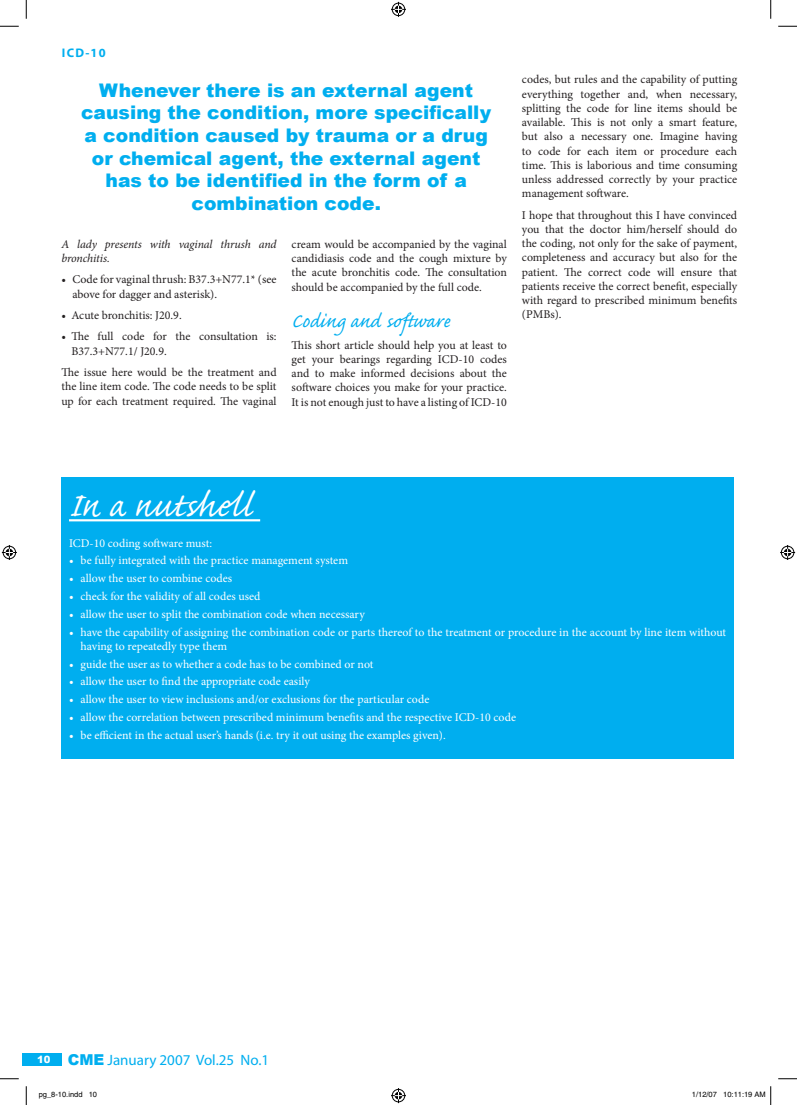
<style>
.page{position:relative;width:797px;height:1105px;background:#fff}
.page>*{position:absolute;margin:0;border:0;box-sizing:border-box;transform-origin:0 0}
.t1{font:43.75px "Caflisch Script Pro";letter-spacing:.005em;color:#fff}
.t2{font:25px "Caflisch Script Pro";letter-spacing:-.005em;color:#00aeef}
.t3{font:900 18.75px/22.5px "Arial";color:#00aeef;text-align:center}
.t4{font:15px "Myriad";color:#00aeef}
.t5{font:700 12.5px "Myriad";color:#00aeef}
.t6{font:11.88px/14.2px "Minion Pro";color:#231f20;text-align:justify}
.t7{font:11.88px/14.2px "Minion Pro";color:#fff}
.t8{font:italic 11.88px/14.2px "Minion Pro";letter-spacing:-.01em;color:#231f20}
.t9{font:900 10px "Arial";color:#fff}
.t10{font:7.5px "Helvetica";color:#000}
.s1{font-family:"Arial";font-weight:900}
</style>
<div class="page">
<div style="left:22px;top:1053px;width:40px;height:12px;background:#00aeef"></div>
<div style="left:62px;top:477px;width:671px;height:281px;background:#00aeef"></div>
<hr style="left:69px;top:519px;width:191px;height:2px;background:#fff">
<svg style="left:0;top:25px;width:19px;height:2px"></svg>
<svg style="left:778px;top:25px;width:19px;height:2px"></svg>
<svg style="left:0;top:1078px;width:19px;height:1px"></svg>
<svg style="left:778px;top:1078px;width:19px;height:1px"></svg>
<svg style="left:25px;top:0;width:2px;height:19px"></svg>
<svg style="left:25px;top:1086px;width:2px;height:19px"></svg>
<svg style="left:770px;top:0;width:1px;height:19px"></svg>
<svg style="left:391px;top:2px;width:15px;height:15px"></svg>
<svg style="left:391px;top:1088px;width:15px;height:15px"></svg>
<svg style="left:2px;top:545px;width:15px;height:15px"></svg>
<svg style="left:780px;top:545px;width:15px;height:15px"></svg>
<svg style="left:770px;top:1086px;width:1px;height:19px"></svg>
<p class="t5" style="left:62px;top:46px;width:45px">ICD-10</p>
<h3 class="t3" style="left:81px;top:79px;width:412px">Whenever there is an external agent causing the condition, more specifically a condition caused by trauma or a drug or chemical agent, the external agent has to be identified in the form of a combination code.</h3>
<p class="t8" style="left:61px;top:237px;width:217px">A lady presents with vaginal thrush and bronchitis.</p>
<p class="t6" style="left:72px;top:273px;width:206px;text-indent:-11px">• Code for vaginal thrush: B37.3+N77.1* (see above for dagger and asterisk).</p>
<p class="t6" style="left:61px;top:308px;width:122px">• Acute bronchitis: J20.9.</p>
<p class="t6" style="left:71px;top:330px;width:207px;text-indent:-10px">• The full code for the consultation is:<br>B37.3+N77.1/ J20.9.</p>
<p class="t6" style="left:61px;top:365px;width:217px">The issue here would be the treatment and the line item code. The code needs to be split up for each treatment required. The vaginal</p>
<p class="t6" style="left:292px;top:237px;width:217px">cream would be accompanied by the vaginal candidiasis code and the cough mixture by the acute bronchitis code. The consultation should be accompanied by the full code.</p>
<h2 class="t2" style="left:292px;top:308px;width:160px">Coding and software</h2>
<p class="t6" style="left:292px;top:338px;width:217px">This short article should help you at least to get your bearings regarding ICD-10 codes and to make informed decisions about the software choices you make for your practice.<br>It is not enough just to have a listing of ICD-10</p>
<p class="t6" style="left:522px;top:72px;width:217px">codes, but rules and the capability of putting everything together and, when necessary, splitting the code for line items should be available. This is not only a smart feature, but also a necessary one. Imagine having to code for each item or procedure each time. This is laborious and time consuming unless addressed correctly by your practice management software.</p>
<p class="t6" style="left:522px;top:208px;width:217px">I hope that throughout this I have convinced you that the doctor him/herself should do the coding, not only for the sake of payment, completeness and accuracy but also for the patient. The correct code will ensure that patients receive the correct benefit, especially with regard to prescribed minimum benefits (PMBs).</p>
<h1 class="t1" style="left:69px;top:483px;width:184px">In a nutshell</h1>
<p class="t7" style="left:69px;top:536px;width:145px">ICD-10 coding software must:</p>
<p class="t7" style="left:69px;top:554px;width:280px">• be fully integrated with the practice management system</p>
<p class="t7" style="left:69px;top:571px;width:165px">• allow the user to combine codes</p>
<p class="t7" style="left:69px;top:589px;width:193px">• check for the validity of all codes used</p>
<p class="t7" style="left:69px;top:607px;width:297px">• allow the user to split the combination code when necessary</p>
<p class="t7" style="left:81px;top:625px;width:647px;text-indent:-12px">• have the capability of assigning the combination code or parts thereof to the treatment or procedure in the account by line item without having to repeatedly type them</p>
<p class="t7" style="left:69px;top:657px;width:306px">• guide the user as to whether a code has to be combined or not</p>
<p class="t7" style="left:69px;top:675px;width:242px">• allow the user to find the appropriate code easily</p>
<p class="t7" style="left:69px;top:692px;width:362px">• allow the user to view inclusions and/or exclusions for the particular code</p>
<p class="t7" style="left:69px;top:710px;width:448px">• allow the correlation between prescribed minimum benefits and the respective ICD-10 code</p>
<p class="t7" style="left:69px;top:728px;width:378px">• be efficient in the actual user’s hands (i.e. try it out using the examples given).</p>
<p class="t4" style="left:68px;top:1052px;width:203px"><span class="s1">CME</span> January 2007 Vol.25 No.1</p>
<p class="t9" style="left:37px;top:1054px;width:15px">10</p>
<p class="t10" style="left:39px;top:1090px;width:60px">pg_8-10.indd 10</p>
<p class="t10" style="left:692px;top:1090px;width:75px">1/12/07 10:11:19 AM</p>
</div>
